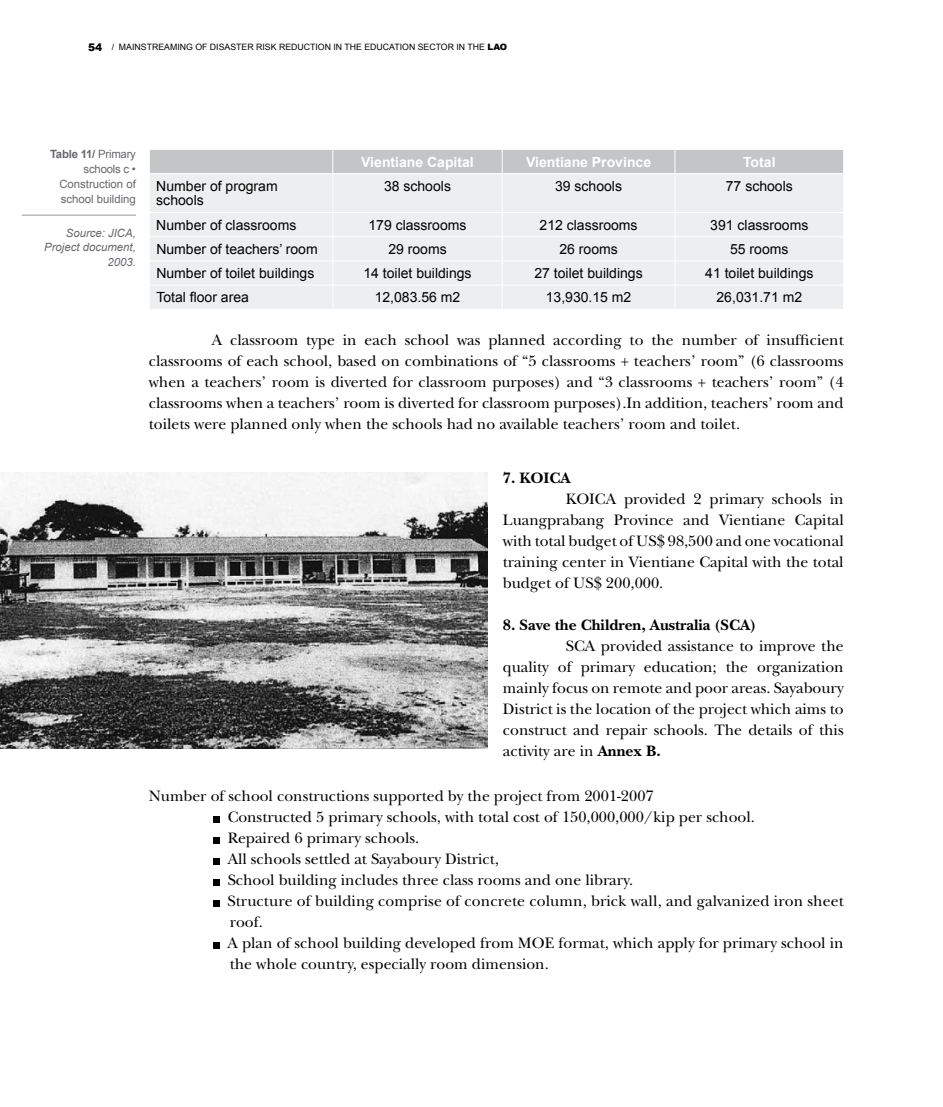
<style>
.page{position:relative;width:943px;height:1107px;background:#fff}
.page>*{position:absolute;margin:0;border:0;box-sizing:border-box;transform-origin:0 0}
.t1{font:15.75px/21px "New Baskerville";color:#000;text-align:justify}
.t2{font:700 15.75px "New Baskerville";color:#000}
.t3{font:14px/14.7px "Arial";color:#000}
.t4{font:700 14px "Arial";color:#fff}
.t5{font:11.38px/14.7px "Arial";color:#68676c;text-align:right}
.t6{font:italic 11.38px/14.7px "Arial";color:#68676c;text-align:right}
.t7{font:8.75px "Arial";color:#000}
.s1{font-weight:900;font-size:10.5px}
.s2{font-weight:900}
.s3{font-weight:700}
</style>
<div class="page">
<div style="left:150px;top:174px;width:693px;height:135px;background:#edeeef"></div>
<div style="left:150px;top:150px;width:694px;height:23px;background:#c3c5c7"></div>
<hr style="left:332px;top:174px;width:1px;height:38px;background:#fff">
<hr style="left:502px;top:174px;width:1px;height:38px;background:#fff">
<hr style="left:674px;top:174px;width:1px;height:38px;background:#fff">
<hr style="left:149px;top:212px;width:184px;height:1px;background:#fff">
<hr style="left:333px;top:212px;width:169px;height:1px;background:#fff">
<hr style="left:502px;top:212px;width:173px;height:1px;background:#fff">
<hr style="left:675px;top:212px;width:169px;height:1px;background:#fff">
<hr style="left:149px;top:236px;width:184px;height:1px;background:#fff">
<hr style="left:333px;top:236px;width:169px;height:1px;background:#fff">
<hr style="left:502px;top:236px;width:173px;height:1px;background:#fff">
<hr style="left:675px;top:236px;width:169px;height:1px;background:#fff">
<hr style="left:149px;top:260px;width:184px;height:1px;background:#fff">
<hr style="left:333px;top:260px;width:169px;height:1px;background:#fff">
<hr style="left:502px;top:260px;width:173px;height:1px;background:#fff">
<hr style="left:675px;top:260px;width:169px;height:1px;background:#fff">
<hr style="left:149px;top:284px;width:184px;height:1px;background:#fff">
<hr style="left:333px;top:284px;width:169px;height:1px;background:#fff">
<svg style="left:332px;top:213px;width:1px;height:96px"></svg>
<hr style="left:502px;top:284px;width:173px;height:1px;background:#fff">
<svg style="left:502px;top:213px;width:1px;height:96px"></svg>
<hr style="left:675px;top:284px;width:169px;height:1px;background:#fff">
<svg style="left:674px;top:213px;width:1px;height:96px"></svg>
<img style="left:0;top:472px;width:487px;height:276px">
<svg style="left:213px;top:816px;width:6px;height:6px"></svg>
<svg style="left:213px;top:837px;width:6px;height:6px"></svg>
<svg style="left:213px;top:858px;width:6px;height:6px"></svg>
<svg style="left:213px;top:879px;width:6px;height:6px"></svg>
<svg style="left:213px;top:900px;width:6px;height:6px"></svg>
<svg style="left:213px;top:942px;width:6px;height:6px"></svg>
<hr style="left:22px;top:215px;width:114px;height:1px;background:#97979b">
<p class="t7" style="left:88px;top:41px;width:421px"><span class="s1">54</span> / MAINSTREAMING OF DISASTER RISK REDUCTION IN THE EDUCATION SECTOR IN THE <span class="s2">LAO</span></p>
<p class="t5" style="left:50px;top:147px;width:87px"><span class="s3">Table 11/</span> Primary schools c •<br>Construction of school building</p>
<p class="t6" style="left:44px;top:225px;width:93px">Source: JICA,<br>Project document,<br>2003.</p>
<p class="t4" style="left:361px;top:152px;width:114px">Vientiane Capital</p>
<p class="t4" style="left:526px;top:152px;width:127px">Vientiane Province</p>
<p class="t4" style="left:743px;top:152px;width:34px">Total</p>
<p class="t3" style="left:156px;top:179px;width:123px">Number of program schools</p>
<p class="t3" style="left:384px;top:179px;width:68px">38 schools</p>
<p class="t3" style="left:555px;top:179px;width:68px">39 schools</p>
<p class="t3" style="left:726px;top:179px;width:68px">77 schools</p>
<p class="t3" style="left:156px;top:217px;width:142px">Number of classrooms</p>
<p class="t3" style="left:368px;top:217px;width:100px">179 classrooms</p>
<p class="t3" style="left:539px;top:217px;width:100px">212 classrooms</p>
<p class="t3" style="left:710px;top:217px;width:100px">391 classrooms</p>
<p class="t3" style="left:156px;top:242px;width:163px">Number of teachers’ room</p>
<p class="t3" style="left:388px;top:242px;width:60px">29 rooms</p>
<p class="t3" style="left:559px;top:242px;width:60px">26 rooms</p>
<p class="t3" style="left:730px;top:242px;width:60px">55 rooms</p>
<p class="t3" style="left:156px;top:266px;width:159px">Number of toilet buildings</p>
<p class="t3" style="left:363px;top:266px;width:110px">14 toilet buildings</p>
<p class="t3" style="left:534px;top:266px;width:110px">27 toilet buildings</p>
<p class="t3" style="left:705px;top:266px;width:110px">41 toilet buildings</p>
<p class="t3" style="left:156px;top:290px;width:94px">Total floor area</p>
<p class="t3" style="left:375px;top:290px;width:87px">12,083.56 m2</p>
<p class="t3" style="left:546px;top:290px;width:87px">13,930.15 m2</p>
<p class="t3" style="left:716px;top:290px;width:87px">26,031.71 m2</p>
<p class="t1" style="left:149px;top:329px;width:696px;text-indent:63px">A classroom type in each school was planned according to the number of insufficient classrooms of each school, based on combinations of “5 classrooms + teachers’ room” (6 classrooms when a teachers’ room is diverted for classroom purposes) and “3 classrooms + teachers’ room” (4 classrooms when a teachers’ room is diverted for classroom purposes).In addition, teachers’ room and toilets were planned only when the schools had no available teachers’ room and toilet.</p>
<p class="t2" style="left:503px;top:468px;width:69px">7. KOICA</p>
<p class="t1" style="left:503px;top:488px;width:342px;text-indent:63px">KOICA provided 2 primary schools in Luangprabang Province and Vientiane Capital with total budget of US$ 98,500 and one vocational training center in Vientiane Capital with the total budget of US$ 200,000.</p>
<p class="t2" style="left:503px;top:615px;width:255px">8. Save the Children, Australia (SCA)</p>
<p class="t1" style="left:503px;top:635px;width:342px;text-indent:63px">SCA provided assistance to improve the quality of primary education; the organization mainly focus on remote and poor areas. Sayaboury District is the location of the project which aims to construct and repair schools. The details of this activity are in <span class="s3">Annex B.</span></p>
<p class="t1" style="left:227px;top:785px;width:617px;text-align:left;text-indent:-79px">Number of school constructions supported by the project from 2001-2007<br>Constructed 5 primary schools, with total cost of 150,000,000/kip per school.<br>Repaired 6 primary schools.<br>All schools settled at Sayaboury District,<br>School building includes three class rooms and one library.<br>Structure of building comprise of concrete column, brick wall, and galvanized iron sheet roof.<br>A plan of school building developed from MOE format, which apply for primary school in the whole country, especially room dimension.</p>
</div>
